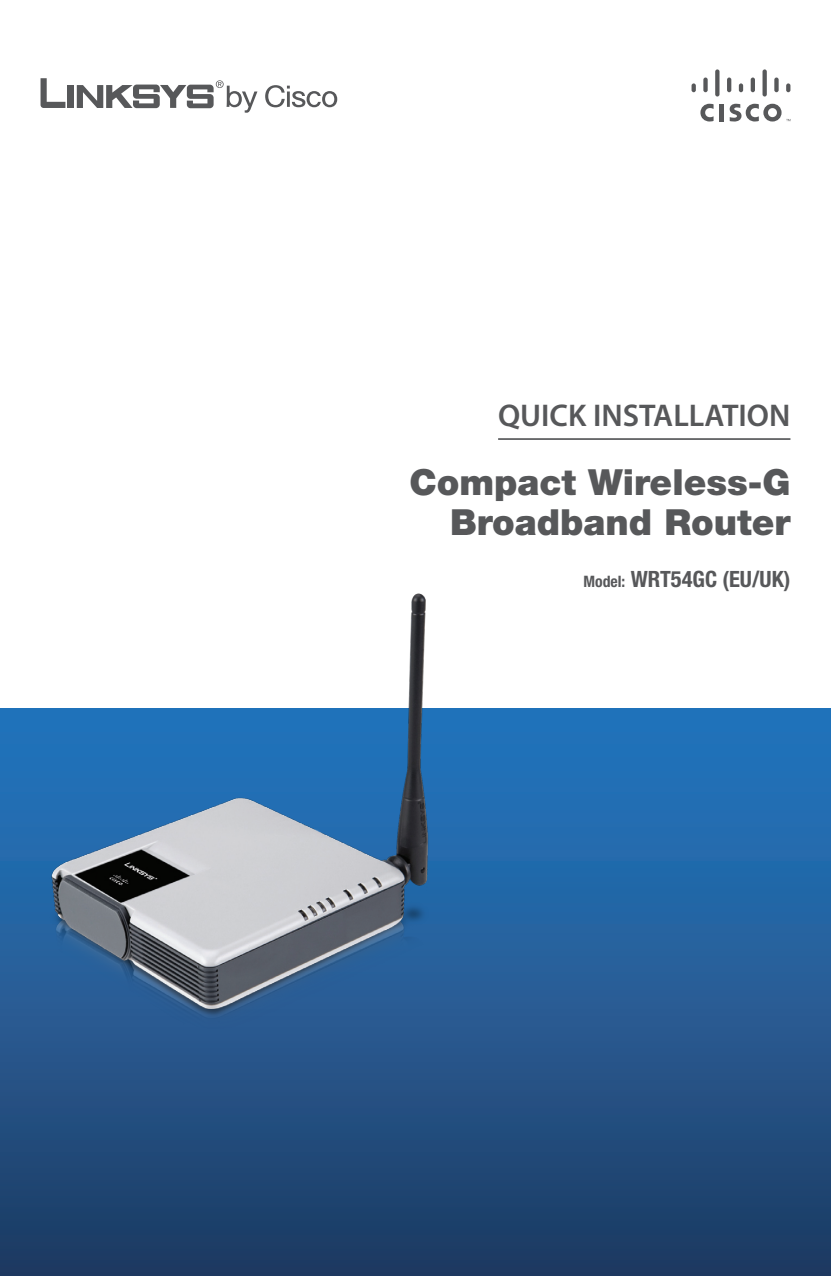
<style>
.page{position:relative;width:831px;height:1276px;background:#fff}
.page>*{position:absolute;margin:0;border:0;box-sizing:border-box;transform-origin:0 0}
.SubProduct{font:900 36px/40.5px "Helvetica Neue";color:#57585a;text-align:right}
.Quick_Installation_G{font:600 31.5px "Myriad Pro";color:#57585a}
.Model_Number{font:700 condensed 22.5px "Helvetica Neue";color:#57585a}
.s1{font-size:15.75px}
</style>
<div class="page">
<div style="left:0;top:709px;width:830px;height:567px;background:linear-gradient(to bottom,#2479c3,#223d64)"></div>
<svg style="left:265px;top:85px;width:72px;height:22px"></svg>
<div style="left:68px;top:85px;width:6px;height:23px;background:#57585a"></div>
<svg style="left:40px;top:78px;width:25px;height:30px"></svg>
<svg style="left:77px;top:80px;width:180px;height:33px"></svg>
<hr style="left:719px;top:104px;width:4px;height:17px;background:#57585a">
<svg style="left:700px;top:104px;width:13px;height:17px"></svg>
<svg style="left:691px;top:83px;width:4px;height:9px"></svg>
<svg style="left:703px;top:78px;width:4px;height:14px"></svg>
<svg style="left:715px;top:69px;width:4px;height:28px"></svg>
<div style="left:726px;top:78px;width:5px;height:14px;background:#57585a;border-radius:2px"></div>
<svg style="left:738px;top:83px;width:4px;height:9px"></svg>
<svg style="left:750px;top:78px;width:4px;height:14px"></svg>
<svg style="left:762px;top:69px;width:4px;height:28px"></svg>
<svg style="left:774px;top:78px;width:4px;height:14px"></svg>
<svg style="left:785px;top:83px;width:5px;height:9px"></svg>
<svg style="left:729px;top:104px;width:61px;height:18px"></svg>
<hr style="left:498px;top:438px;width:292px;height:2px;background:#57585a">
<img style="left:40px;top:593px;width:405px;height:464px">
<p class="Quick_Installation_G" style="left:498px;top:395px;width:294px">QUICK INSTALLATION</p>
<p class="SubProduct" style="left:409px;top:462px;width:382px">Compact Wireless-G<br>Broadband Router</p>
<p class="Model_Number" style="left:583px;top:565px;width:208px"><span class="s1">Model:</span> WRT54GC (EU/UK)</p>
</div>
